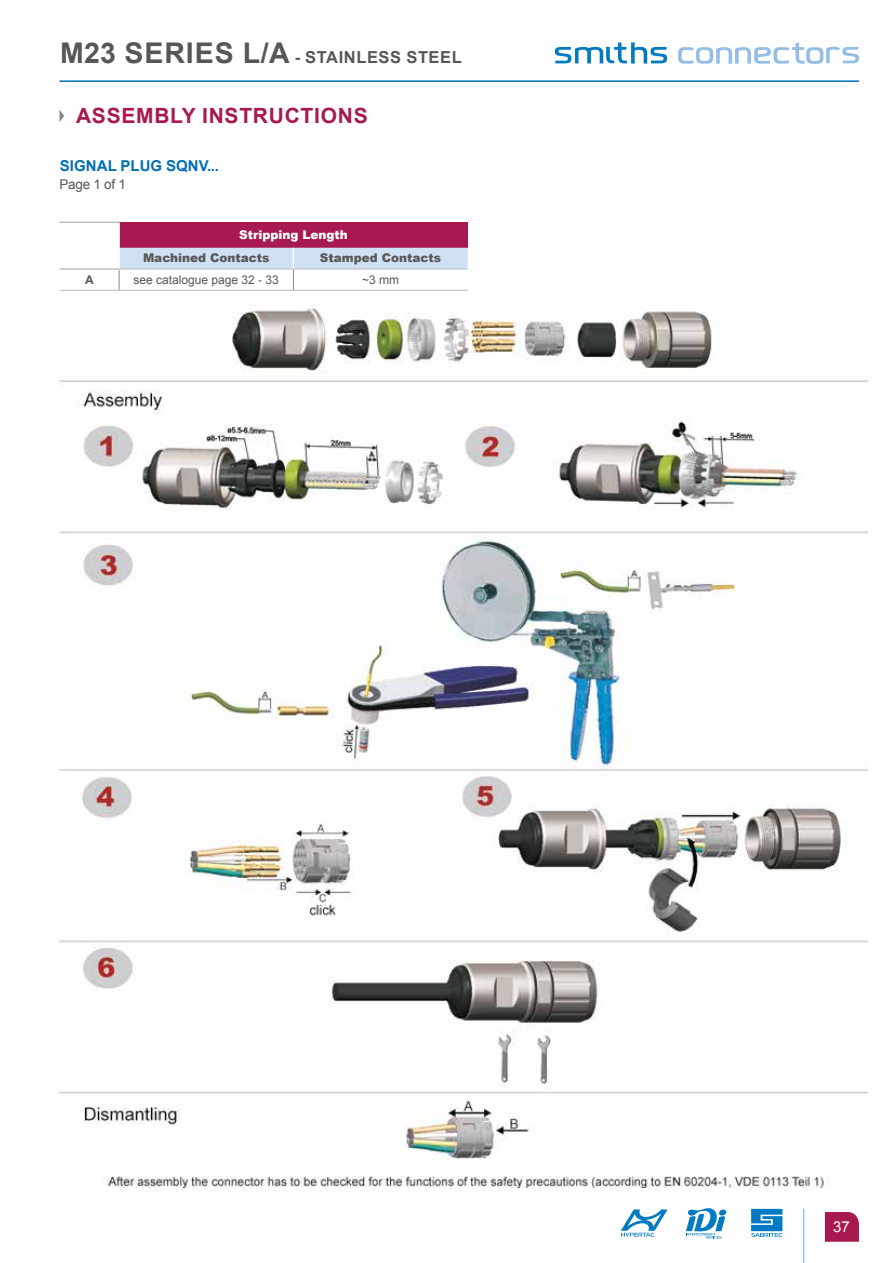
<style>
.page{position:relative;width:893px;height:1263px;background:#fff}
.page>*{position:absolute;margin:0;border:0;box-sizing:border-box;transform-origin:0 0}
.t1{font:700 21px "Arial";letter-spacing:.035em;color:#a91951}
.t2{font:700 16.5px "Arial";letter-spacing:.035em;color:#575756}
.t3{font:700 15px "Arial";letter-spacing:.005em;color:#006eb6}
.t4{font:15px "Arial";color:#fff}
.t5{font:13.5px "Arial";letter-spacing:-.02em;color:#575756}
.t6{font:900 12px "Arial";color:#575756}
.t7{font:12px "Arial";color:#575756}
.t8{font:900 12px "Arial";color:#fff}
.t9{font:700 12px "Arial";color:#575756}
.s1{font-size:28.5px}
</style>
<div class="page">
<hr style="left:60px;top:80px;width:799px;height:2px;background:#006eb6">
<svg style="left:678px;top:43px;width:181px;height:21px"></svg>
<svg style="left:555px;top:43px;width:112px;height:21px"></svg>
<svg style="left:686px;top:1208px;width:40px;height:30px"></svg>
<svg style="left:751px;top:1209px;width:31px;height:28px"></svg>
<svg style="left:621px;top:1209px;width:47px;height:28px"></svg>
<hr style="left:803px;top:1209px;width:1px;height:54px;background:#9ec4ea">
<svg style="left:825px;top:1212px;width:34px;height:30px"></svg>
<svg style="left:60px;top:110px;width:4px;height:12px"></svg>
<div style="left:119px;top:222px;width:349px;height:26px;background:#a91951"></div>
<hr style="left:60px;top:290px;width:59px;height:1px;background:#bababa">
<hr style="left:119px;top:290px;width:174px;height:1px;background:#bababa">
<hr style="left:293px;top:290px;width:175px;height:1px;background:#bababa">
<svg style="left:119px;top:248px;width:349px;height:42px"></svg>
<hr style="left:118px;top:223px;width:2px;height:25px;background:#fff">
<hr style="left:118px;top:248px;width:2px;height:21px;background:#fff">
<hr style="left:60px;top:222px;width:60px;height:1px;background:#a1a1a1">
<hr style="left:60px;top:269px;width:59px;height:1px;background:#a1a1a1">
<img style="left:60px;top:303px;width:807px;height:884px">
<h2 class="t2" style="left:60px;top:46px;width:403px"><span class="s1">M23 SERIES L/A</span> - STAINLESS STEEL</h2>
<h1 class="t1" style="left:76px;top:101px;width:293px">ASSEMBLY INSTRUCTIONS</h1>
<p class="t3" style="left:60px;top:155px;width:161px">SIGNAL PLUG SQNV...</p>
<p class="t5" style="left:60px;top:175px;width:68px">Page 1 of 1</p>
<p class="t8" style="left:239px;top:226px;width:110px">Stripping Length</p>
<p class="t6" style="left:143px;top:249px;width:128px">Machined Contacts</p>
<p class="t6" style="left:320px;top:249px;width:123px">Stamped Contacts</p>
<p class="t9" style="left:85px;top:271px;width:10px">A</p>
<p class="t7" style="left:133px;top:271px;width:147px">see catalogue page 32 - 33</p>
<p class="t7" style="left:362px;top:271px;width:39px">~3 mm</p>
<p class="t4" style="left:833px;top:1217px;width:18px">37</p>
</div>
